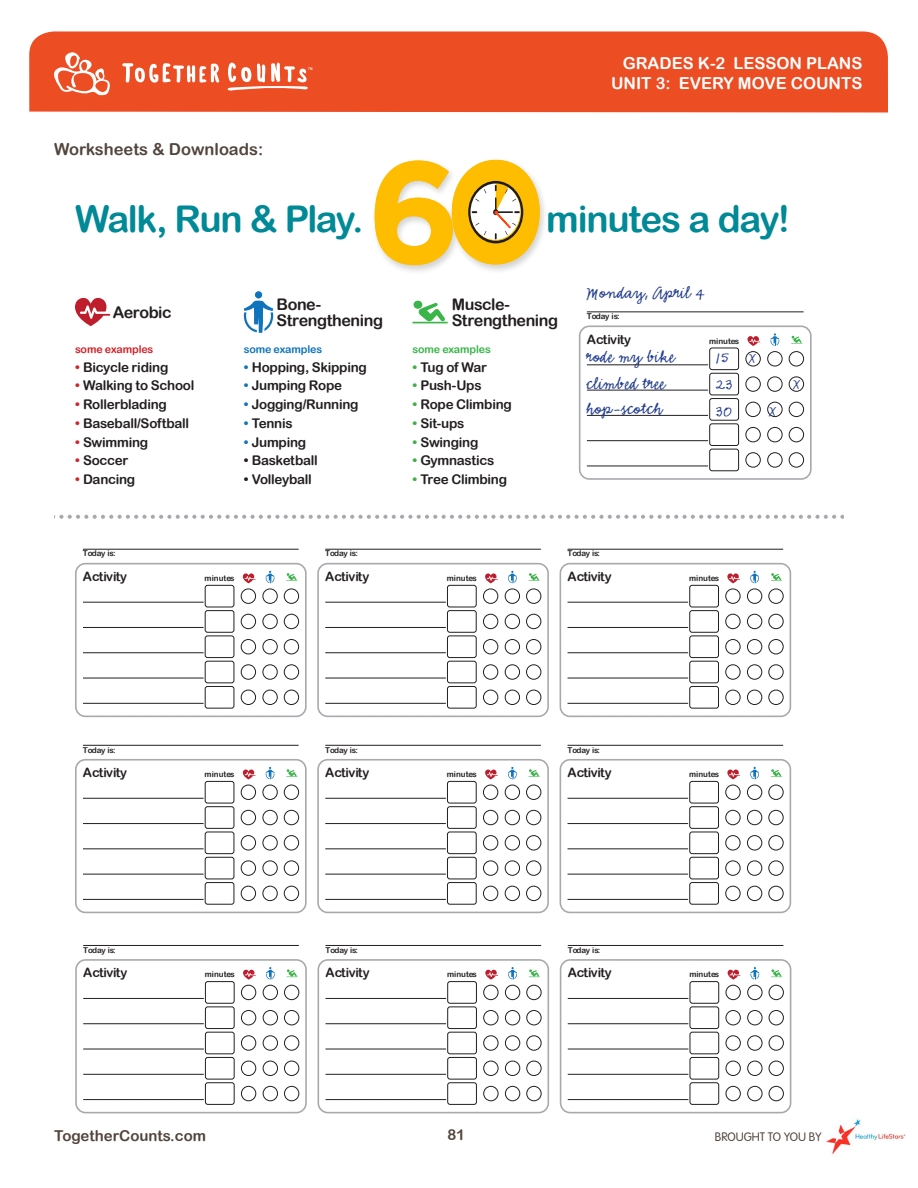
<style>
.page{position:relative;width:918px;height:1188px;background:#fff}
.page>*{position:absolute;margin:0;border:0;box-sizing:border-box;transform-origin:0 0}
.t1{font:36.9px "Arial Rounded MT Bold";letter-spacing:-.04em;color:#008996}
.t2{font:18.75px "Emmascript MVB Std";color:#253f8e}
.t3{font:16.5px/19.8px "Arial Rounded MT Bold";color:#fff;text-align:right}
.Body{font:16.5px "Arial Rounded MT Bold";color:#52453c}
.t4{font:16.05px/16px "Arial Rounded MT Bold";letter-spacing:-.025em;color:#231f20}
.t5{font:15.15px "Emmascript MVB Std";color:#253f8e}
.t6{font:15px "Arial Rounded MT Bold";color:#52453c}
.t7{font:13.35px "Arial Rounded MT Bold";letter-spacing:-.02em;color:#231f20}
.t8{font:12.9px "Arial Rounded MT Bold";color:#231f20}
.t9{font:12px "Arial Rounded";color:#52453c}
.t10{font:10.65px "Arial Rounded MT Bold";letter-spacing:-.01em;color:#d1232a}
.t11{font:10.65px "Arial Rounded MT Bold";letter-spacing:-.01em;color:#1074bc}
.t12{font:10.65px "Arial Rounded MT Bold";letter-spacing:-.01em;color:#3ab54a}
.t13{font:8.1px "Arial Rounded MT Bold";color:#231f20}
.s1{color:#d1232a}
.s2{color:#1074bc}
.s3{color:#40ae49}
.s4{font-size:15.15px}
</style>
<div class="page">
<div style="left:29px;top:31px;width:859px;height:81px;background:#ec4d23"></div>
<svg style="left:53px;top:52px;width:57px;height:44px"></svg>
<svg style="left:122px;top:63px;width:97px;height:20px"></svg>
<svg style="left:227px;top:63px;width:85px;height:28px"></svg>
<div style="left:75px;top:563px;width:232px;height:154px;border:2px solid #a8a9ad;border-radius:10px"></div>
<svg style="left:82px;top:549px;width:217px;height:160px"></svg>
<div style="left:560px;top:563px;width:231px;height:154px;border:2px solid #a8a9ad;border-radius:10px"></div>
<svg style="left:567px;top:549px;width:217px;height:160px"></svg>
<div style="left:317px;top:563px;width:232px;height:154px;border:2px solid #a8a9ad;border-radius:10px"></div>
<svg style="left:325px;top:549px;width:217px;height:160px"></svg>
<div style="left:75px;top:759px;width:232px;height:154px;border:2px solid #a8a9ad;border-radius:10px"></div>
<svg style="left:82px;top:745px;width:217px;height:160px"></svg>
<div style="left:560px;top:759px;width:231px;height:154px;border:2px solid #a8a9ad;border-radius:10px"></div>
<svg style="left:567px;top:745px;width:217px;height:160px"></svg>
<div style="left:317px;top:759px;width:232px;height:154px;border:2px solid #a8a9ad;border-radius:10px"></div>
<svg style="left:325px;top:745px;width:217px;height:160px"></svg>
<div style="left:579px;top:326px;width:233px;height:154px;border:2px solid #a8a9ad;border-radius:10px"></div>
<svg style="left:586px;top:311px;width:218px;height:160px"></svg>
<svg style="left:54px;top:515px;width:789px;height:4px"></svg>
<svg style="left:75px;top:297px;width:35px;height:29px"></svg>
<svg style="left:412px;top:300px;width:36px;height:23px"></svg>
<div style="left:255px;top:291px;width:7px;height:8px;background:#1074bc;border-radius:50%"></div>
<svg style="left:244px;top:301px;width:29px;height:32px"></svg>
<div style="left:371px;top:158px;width:177px;height:117px;background:#231f20;opacity:.2"></div>
<svg style="left:375px;top:160px;width:165px;height:105px"></svg>
<div style="left:75px;top:959px;width:232px;height:154px;border:2px solid #a8a9ad;border-radius:10px"></div>
<svg style="left:83px;top:945px;width:216px;height:160px"></svg>
<div style="left:560px;top:959px;width:231px;height:154px;border:2px solid #a8a9ad;border-radius:10px"></div>
<svg style="left:567px;top:945px;width:217px;height:160px"></svg>
<div style="left:318px;top:959px;width:231px;height:154px;border:2px solid #a8a9ad;border-radius:10px"></div>
<svg style="left:325px;top:945px;width:217px;height:160px"></svg>
<img style="left:826px;top:1119px;width:80px;height:36px">
<p class="Body" style="left:54px;top:139px;width:211px">Worksheets &amp; Downloads:</p>
<p class="t3" style="left:611px;top:53px;width:253px">GRADES K-2 LESSON PLANS<br>UNIT 3: EVERY MOVE COUNTS</p>
<p class="t1" style="left:75px;top:197px;width:290px">Walk, Run &amp; Play.</p>
<p class="t1" style="left:546px;top:197px;width:245px">minutes a day!</p>
<p class="t4" style="left:113px;top:304px;width:60px">Aerobic</p>
<p class="t4" style="left:277px;top:296px;width:108px">Bone-<br>Strengthening</p>
<p class="t4" style="left:452px;top:296px;width:108px">Muscle-<br>Strengthening</p>
<p class="t10" style="left:75px;top:343px;width:80px">some examples</p>
<p class="t7" style="left:75px;top:359px;width:95px"><span class="s1">•</span> Bicycle riding</p>
<p class="t7" style="left:75px;top:378px;width:121px"><span class="s1">•</span> Walking to School</p>
<p class="t7" style="left:75px;top:396px;width:93px"><span class="s1">•</span> Rollerblading</p>
<p class="t7" style="left:75px;top:415px;width:116px"><span class="s1">•</span> Baseball/Softball</p>
<p class="t7" style="left:75px;top:434px;width:75px"><span class="s1">•</span> Swimming</p>
<p class="t7" style="left:75px;top:453px;width:55px"><span class="s1">•</span> Soccer</p>
<p class="t7" style="left:75px;top:471px;width:62px"><span class="s1">•</span> Dancing</p>
<p class="t11" style="left:244px;top:343px;width:80px">some examples</p>
<p class="t7" style="left:244px;top:359px;width:125px"><span class="s2">•</span> Hopping, Skipping</p>
<p class="t7" style="left:244px;top:378px;width:100px"><span class="s2">•</span> Jumping Rope</p>
<p class="t7" style="left:244px;top:396px;width:116px"><span class="s2">•</span> Jogging/Running</p>
<p class="t7" style="left:244px;top:415px;width:50px"><span class="s2">•</span> Tennis</p>
<p class="t7" style="left:244px;top:434px;width:64px"><span class="s2">•</span> Jumping</p>
<p class="t7" style="left:244px;top:453px;width:75px">• Basketball</p>
<p class="t7" style="left:244px;top:471px;width:70px">• Volleyball</p>
<p class="t12" style="left:412px;top:343px;width:80px">some examples</p>
<p class="t7" style="left:412px;top:359px;width:76px"><span class="s3">•</span> Tug of War</p>
<p class="t7" style="left:412px;top:378px;width:71px"><span class="s3">•</span> Push-Ups</p>
<p class="t7" style="left:412px;top:396px;width:101px"><span class="s3">•</span> Rope Climbing</p>
<p class="t7" style="left:412px;top:415px;width:53px"><span class="s3">•</span> Sit-ups</p>
<p class="t7" style="left:412px;top:434px;width:67px"><span class="s3">•</span> Swinging</p>
<p class="t7" style="left:412px;top:453px;width:83px"><span class="s3">•</span> Gymnastics</p>
<p class="t7" style="left:412px;top:471px;width:96px"><span class="s3">•</span> Tree Climbing</p>
<p class="t2" style="left:587px;top:282px;width:120px">Monday, April 4</p>
<p class="t13" style="left:587px;top:311px;width:34px">Today is:</p>
<p class="t8" style="left:587px;top:331px;width:46px">Activity</p>
<p class="t13" style="left:709px;top:336px;width:31px">minutes</p>
<p class="t2" style="left:587px;top:347px;width:90px">rode my bike</p>
<p class="t2" style="left:715px;top:347px;width:42px">15 <span class="s4">X</span></p>
<p class="t2" style="left:587px;top:373px;width:81px">climbed tree</p>
<p class="t2" style="left:716px;top:373px;width:19px">23</p>
<p class="t5" style="left:793px;top:377px;width:9px">X</p>
<p class="t2" style="left:587px;top:398px;width:77px">hop-scotch</p>
<p class="t2" style="left:715px;top:400px;width:19px">30</p>
<p class="t5" style="left:769px;top:404px;width:9px">X</p>
<p class="t13" style="left:83px;top:549px;width:34px">Today is:</p>
<p class="t8" style="left:83px;top:569px;width:46px">Activity</p>
<p class="t13" style="left:205px;top:573px;width:31px">minutes</p>
<p class="t13" style="left:325px;top:549px;width:34px">Today is:</p>
<p class="t8" style="left:325px;top:569px;width:46px">Activity</p>
<p class="t13" style="left:447px;top:573px;width:31px">minutes</p>
<p class="t13" style="left:568px;top:549px;width:34px">Today is:</p>
<p class="t8" style="left:568px;top:569px;width:46px">Activity</p>
<p class="t13" style="left:689px;top:573px;width:31px">minutes</p>
<p class="t13" style="left:83px;top:745px;width:34px">Today is:</p>
<p class="t8" style="left:83px;top:765px;width:46px">Activity</p>
<p class="t13" style="left:205px;top:769px;width:31px">minutes</p>
<p class="t13" style="left:325px;top:745px;width:34px">Today is:</p>
<p class="t8" style="left:325px;top:765px;width:46px">Activity</p>
<p class="t13" style="left:447px;top:769px;width:31px">minutes</p>
<p class="t13" style="left:568px;top:745px;width:34px">Today is:</p>
<p class="t8" style="left:568px;top:765px;width:46px">Activity</p>
<p class="t13" style="left:689px;top:769px;width:31px">minutes</p>
<p class="t13" style="left:83px;top:945px;width:34px">Today is:</p>
<p class="t8" style="left:83px;top:965px;width:46px">Activity</p>
<p class="t13" style="left:205px;top:969px;width:31px">minutes</p>
<p class="t13" style="left:325px;top:945px;width:34px">Today is:</p>
<p class="t8" style="left:325px;top:965px;width:46px">Activity</p>
<p class="t13" style="left:447px;top:969px;width:31px">minutes</p>
<p class="t13" style="left:568px;top:945px;width:34px">Today is:</p>
<p class="t8" style="left:568px;top:965px;width:46px">Activity</p>
<p class="t13" style="left:689px;top:969px;width:31px">minutes</p>
<p class="t6" style="left:54px;top:1127px;width:154px">TogetherCounts.com</p>
<p class="t6" style="left:447px;top:1126px;width:19px">81</p>
<p class="t9" style="left:715px;top:1128px;width:108px">BROUGHT TO YOU BY</p>
</div>
